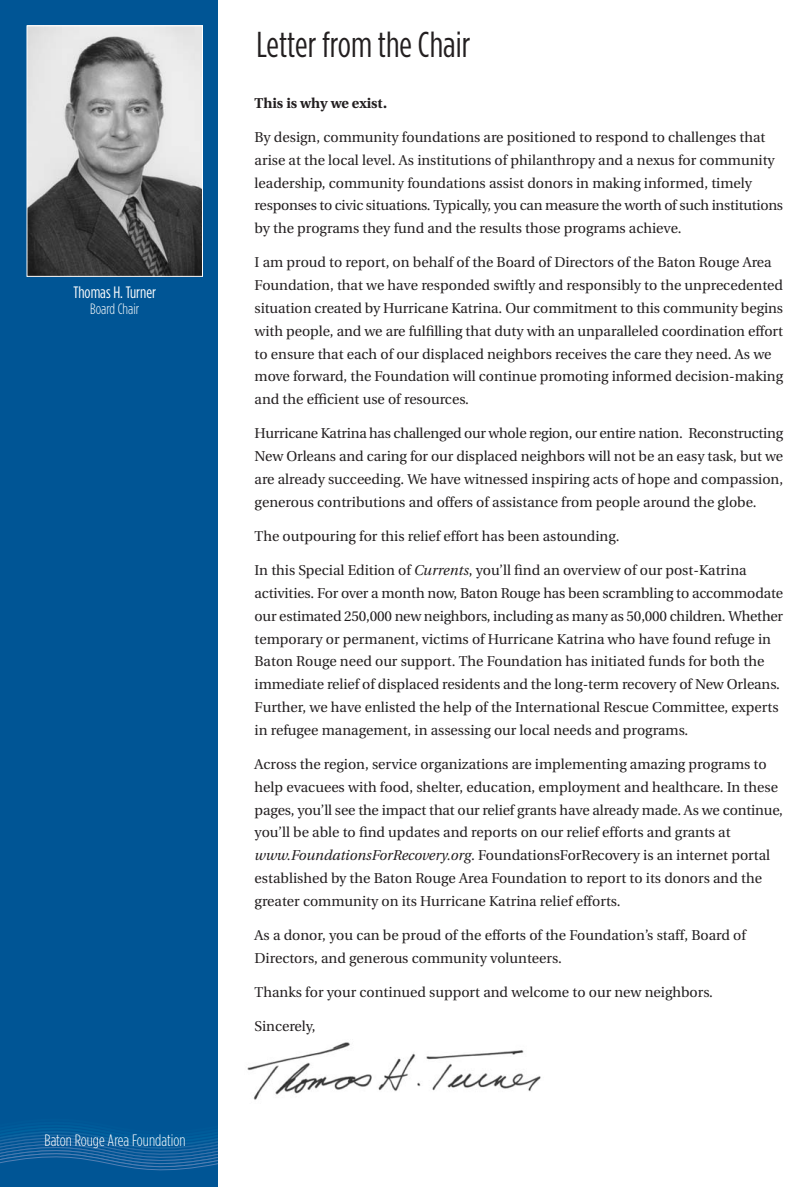
<style>
.page{position:relative;width:810px;height:1188px;background:#fff}
.page>*{position:absolute;margin:0;border:0;box-sizing:border-box;transform-origin:0 0}
.t1{font:36px "Gotham Condensed";color:#231f20}
.t2{font:300 16.5px "Gotham Condensed";color:#fff}
.t3{font:16.5px "Gotham Condensed";color:#fff}
.t4{font:300 15px "Gotham Condensed";color:#fff}
.t5{font:14.25px/22.8px "Utopia";color:#231f20}
.t6{font:700 14.25px "Utopia";color:#231f20}
.s1{font-style:italic}
</style>
<div class="page">
<div style="left:0;top:0;width:218px;height:1174px;background:#005595"></div>
<svg style="left:0;top:1128px;width:218px;height:58px"></svg>
<img style="left:29px;top:27px;width:172px;height:248px">
<div style="left:27px;top:25px;width:176px;height:252px;border:1px solid #fff"></div>
<img style="left:247px;top:1042px;width:294px;height:58px">
<p class="t3" style="left:73px;top:286px;width:84px">Thomas H. Turner</p>
<p class="t4" style="left:90px;top:304px;width:51px">Board Chair</p>
<p class="t2" style="left:44px;top:1134px;width:143px">Baton Rouge Area Foundation</p>
<h1 class="t1" style="left:256px;top:32px;width:215px">Letter from the Chair</h1>
<p class="t6" style="left:255px;top:97px;width:134px">This is why we exist.</p>
<p class="t5" style="left:255px;top:127px;width:530px">By design, community foundations are positioned to respond to challenges that arise at the local level. As institutions of philanthropy and a nexus for community leadership, community foundations assist donors in making informed, timely responses to civic situations. Typically, you can measure the worth of such institutions by the programs they fund and the results those programs achieve.</p>
<p class="t5" style="left:255px;top:252px;width:530px">I am proud to report, on behalf of the Board of Directors of the Baton Rouge Area Foundation, that we have responded swiftly and responsibly to the unprecedented situation created by Hurricane Katrina. Our commitment to this community begins with people, and we are fulfilling that duty with an unparalleled coordination effort to ensure that each of our displaced neighbors receives the care they need. As we move forward, the Foundation will continue promoting informed decision-making and the efficient use of resources.</p>
<p class="t5" style="left:255px;top:423px;width:530px;text-align:justify">Hurricane Katrina has challenged our whole region, our entire nation. Reconstructing New Orleans and caring for our displaced neighbors will not be an easy task, but we are already succeeding. We have witnessed inspiring acts of hope and compassion, generous contributions and offers of assistance from people around the globe.</p>
<p class="t5" style="left:255px;top:526px;width:367px">The outpouring for this relief effort has been astounding.</p>
<p class="t5" style="left:255px;top:560px;width:530px">In this Special Edition of <span class="s1">Currents</span>, you’ll find an overview of our post-Katrina activities. For over a month now, Baton Rouge has been scrambling to accommodate our estimated 250,000 new neighbors, including as many as 50,000 children. Whether temporary or permanent, victims of Hurricane Katrina who have found refuge in Baton Rouge need our support. The Foundation has initiated funds for both the immediate relief of displaced residents and the long-term recovery of New Orleans.<br>Further, we have enlisted the help of the International Rescue Committee, experts in refugee management, in assessing our local needs and programs.</p>
<p class="t5" style="left:255px;top:754px;width:530px">Across the region, service organizations are implementing amazing programs to help evacuees with food, shelter, education, employment and healthcare. In these pages, you’ll see the impact that our relief grants have already made. As we continue, you’ll be able to find updates and reports on our relief efforts and grants at <span class="s1">www.FoundationsForRecovery.org</span>. FoundationsForRecovery is an internet portal established by the Baton Rouge Area Foundation to report to its donors and the greater community on its Hurricane Katrina relief efforts.</p>
<p class="t5" style="left:255px;top:925px;width:493px">As a donor, you can be proud of the efforts of the Foundation’s staff, Board of<br>Directors, and generous community volunteers.</p>
<p class="t5" style="left:255px;top:982px;width:460px">Thanks for your continued support and welcome to our new neighbors.</p>
<p class="t5" style="left:255px;top:1016px;width:63px">Sincerely,</p>
</div>
